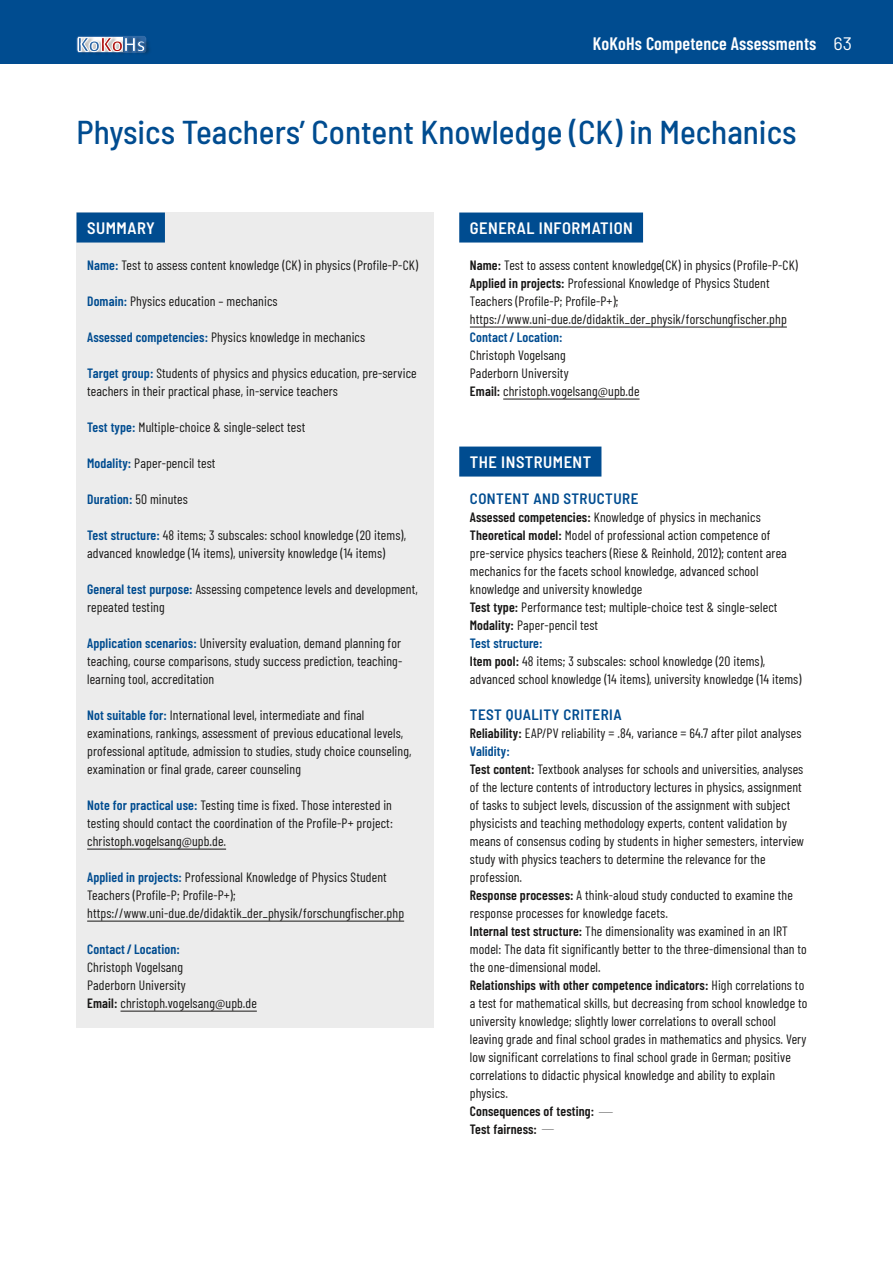
<style>
.page{position:relative;width:893px;height:1263px;background:#fff}
.page>*{position:absolute;margin:0;border:0;box-sizing:border-box;transform-origin:0 0}
.t1{font:500 semi-condensed 33px "Barlow";color:#004c90}
.t2{font:600 18px "Barlow Condensed";letter-spacing:.01em;color:#fff}
.t3{font:600 semi-condensed 16.5px "Barlow";letter-spacing:.03em;color:#fff}
.t4{font:600 semi-condensed 15px "Barlow";letter-spacing:.03em;color:#004c90}
.t5{font:13.5px/18px "Barlow Condensed";letter-spacing:.01em;color:#181716}
.t6{font:600 13.5px "Barlow Condensed";letter-spacing:.01em;color:#004c90}
.s1{font-family:"Barlow";font-weight:400}
.s2{font-weight:600;color:#004c90}
.s3{font-weight:400;color:#181716}
.s4{font-weight:600}
.s5{font-family:"Barlow";font-weight:100}
</style>
<div class="page">
<div style="left:0;top:0;width:893px;height:64px;background:#004c90"></div>
<div style="left:77px;top:36px;width:69px;height:17px;border:1px solid #2e68a6;border-radius:3px"></div>
<div style="left:80px;top:36px;width:72px;height:19px;background:#181716;opacity:.3"></div>
<svg style="left:78px;top:37px;width:67px;height:15px"></svg>
<div style="left:77px;top:212px;width:357px;height:42px;background:#ececec"></div>
<div style="left:77px;top:213px;width:88px;height:30px;background:#004c90"></div>
<div style="left:77px;top:248px;width:357px;height:42px;background:#ececec"></div>
<div style="left:77px;top:284px;width:357px;height:42px;background:#ececec"></div>
<div style="left:77px;top:320px;width:357px;height:42px;background:#ececec"></div>
<div style="left:77px;top:356px;width:357px;height:60px;background:#ececec"></div>
<div style="left:77px;top:410px;width:357px;height:42px;background:#ececec"></div>
<div style="left:77px;top:446px;width:357px;height:42px;background:#ececec"></div>
<div style="left:77px;top:482px;width:357px;height:42px;background:#ececec"></div>
<div style="left:77px;top:518px;width:357px;height:60px;background:#ececec"></div>
<div style="left:77px;top:572px;width:357px;height:60px;background:#ececec"></div>
<div style="left:77px;top:626px;width:357px;height:78px;background:#ececec"></div>
<div style="left:77px;top:698px;width:357px;height:96px;background:#ececec"></div>
<div style="left:77px;top:788px;width:357px;height:78px;background:#ececec"></div>
<hr style="left:87px;top:849px;width:139px;height:1px;background:#181716">
<div style="left:77px;top:860px;width:357px;height:78px;background:#ececec"></div>
<hr style="left:87px;top:921px;width:317px;height:1px;background:#181716">
<div style="left:77px;top:932px;width:357px;height:96px;background:#ececec"></div>
<hr style="left:121px;top:1011px;width:136px;height:1px;background:#181716">
<div style="left:459px;top:213px;width:184px;height:30px;background:#004c90"></div>
<hr style="left:470px;top:327px;width:317px;height:1px;background:#181716">
<hr style="left:503px;top:399px;width:137px;height:1px;background:#181716">
<div style="left:459px;top:447px;width:142px;height:30px;background:#004c90"></div>
<h2 class="t2" style="left:593px;top:30px;width:261px">KoKoHs Competence Assessments <span class="s1">63</span></h2>
<h1 class="t1" style="left:77px;top:108px;width:721px">Physics Teachers’ Content Knowledge (CK) in Mechanics</h1>
<p class="t3" style="left:87px;top:216px;width:69px">SUMMARY</p>
<p class="t5" style="left:87px;top:255px;width:332px"><span class="s2">Name:</span> Test to assess content knowledge (CK) in physics (Profile-P-CK)</p>
<p class="t5" style="left:87px;top:291px;width:192px"><span class="s2">Domain:</span> Physics education – mechanics</p>
<p class="t5" style="left:87px;top:327px;width:280px"><span class="s2">Assessed competencies:</span> Physics knowledge in mechanics</p>
<p class="t5" style="left:87px;top:363px;width:331px"><span class="s2">Target group:</span> Students of physics and physics education, pre-service teachers in their practical phase, in-service teachers</p>
<p class="t5" style="left:87px;top:417px;width:220px"><span class="s2">Test type:</span> Multiple-choice &amp; single-select test</p>
<p class="t5" style="left:87px;top:453px;width:130px"><span class="s2">Modality:</span> Paper-pencil test</p>
<p class="t6" style="left:87px;top:490px;width:102px">Duration: <span class="s3">50 minutes</span></p>
<p class="t5" style="left:87px;top:525px;width:320px"><span class="s2">Test structure:</span> 48 items; 3 subscales: school knowledge (20 items), advanced knowledge (14 items), university knowledge (14 items)</p>
<p class="t5" style="left:87px;top:579px;width:332px"><span class="s2">General test purpose:</span> Assessing competence levels and development, repeated testing</p>
<p class="t5" style="left:87px;top:633px;width:317px;text-align:justify"><span class="s2">Application scenarios:</span> University evaluation, demand planning for teaching, course comparisons, study success prediction, teaching&shy;learning tool, accreditation</p>
<p class="t5" style="left:87px;top:705px;width:326px"><span class="s2">Not suitable for:</span> International level, intermediate and final examinations, rankings, assessment of previous educational levels, professional aptitude, admission to studies, study choice counseling, examination or final grade, career counseling</p>
<p class="t5" style="left:87px;top:795px;width:307px;text-align:justify"><span class="s2">Note for practical use:</span> Testing time is fixed. Those interested in testing should contact the coordination of the Profile-P+ project: christoph.vogelsang@upb.de.</p>
<p class="t5" style="left:87px;top:867px;width:318px"><span class="s2">Applied in projects:</span> Professional Knowledge of Physics Student<br>Teachers (Profile-P; Profile-P+); https://www.uni-due.de/didaktik_der_physik/forschungfischer.php</p>
<p class="t6" style="left:87px;top:940px;width:94px">Contact/ Location:</p>
<p class="t5" style="left:87px;top:957px;width:171px">Christoph Vogelsang<br>Paderborn University<br><span class="s4">Email:</span> christoph.vogelsang@upb.de</p>
<p class="t3" style="left:470px;top:216px;width:165px">GENERAL INFORMATION</p>
<p class="t5" style="left:470px;top:255px;width:330px"><span class="s4">Name:</span> Test to assess content knowledge(CK) in physics (Profile-P-CK)<br><span class="s4">Applied in projects:</span> Professional Knowledge of Physics Student Teachers (Profile-P; Profile-P+); https://www.uni-due.de/didaktik_der_physik/forschungfischer.php</p>
<p class="t6" style="left:470px;top:328px;width:94px">Contact/ Location:</p>
<p class="t5" style="left:470px;top:345px;width:171px">Christoph Vogelsang<br>Paderborn University<br><span class="s4">Email:</span> christoph.vogelsang@upb.de</p>
<p class="t3" style="left:470px;top:450px;width:123px">THE INSTRUMENT</p>
<p class="t4" style="left:470px;top:488px;width:170px">CONTENT AND STRUCTURE</p>
<p class="t5" style="left:470px;top:507px;width:333px"><span class="s4">Assessed competencies:</span> Knowledge of physics in mechanics <span class="s4">Theoretical model:</span> Model of professional action competence of pre-service physics teachers (Riese &amp; Reinhold, 2012); content area mechanics for the facets school knowledge, advanced school knowledge and university knowledge<br><span class="s4">Test type:</span> Performance test; multiple-choice test &amp; single-select <span class="s4">Modality:</span> Paper-pencil test<br><span class="s2">Test structure:<br></span><span class="s4">Item pool:</span> 48 items; 3 subscales: school knowledge (20 items), advanced school knowledge (14 items), university knowledge (14 items)</p>
<p class="t4" style="left:470px;top:704px;width:153px">TEST QUALITY CRITERIA</p>
<p class="t5" style="left:470px;top:723px;width:339px"><span class="s4">Reliability:</span> EAP/PV reliability = .84, variance = 64.7 after pilot analyses <span class="s2">Validity:<br></span><span class="s4">Test content:</span> Textbook analyses for schools and universities, analyses of the lecture contents of introductory lectures in physics, assignment of tasks to subject levels, discussion of the assignment with subject physicists and teaching methodology experts, content validation by means of consensus coding by students in higher semesters, interview study with physics teachers to determine the relevance for the profession.<br><span class="s4">Response processes:</span> A think-aloud study conducted to examine the response processes for knowledge facets.<br><span class="s4">Internal test structure:</span> The dimensionality was examined in an IRT model: The data fit significantly better to the three-dimensional than to the one-dimensional model.<br><span class="s4">Relationships with other competence indicators:</span> High correlations to a test for mathematical skills, but decreasing from school knowledge to university knowledge; slightly lower correlations to overall school leaving grade and final school grades in mathematics and physics. Very low significant correlations to final school grade in German; positive correlations to didactic physical knowledge and ability to explain physics.<br><span class="s4">Consequences of testing:</span> <span class="s5">–<br></span><span class="s4">Test fairness:</span> <span class="s5">-</span></p>
</div>
